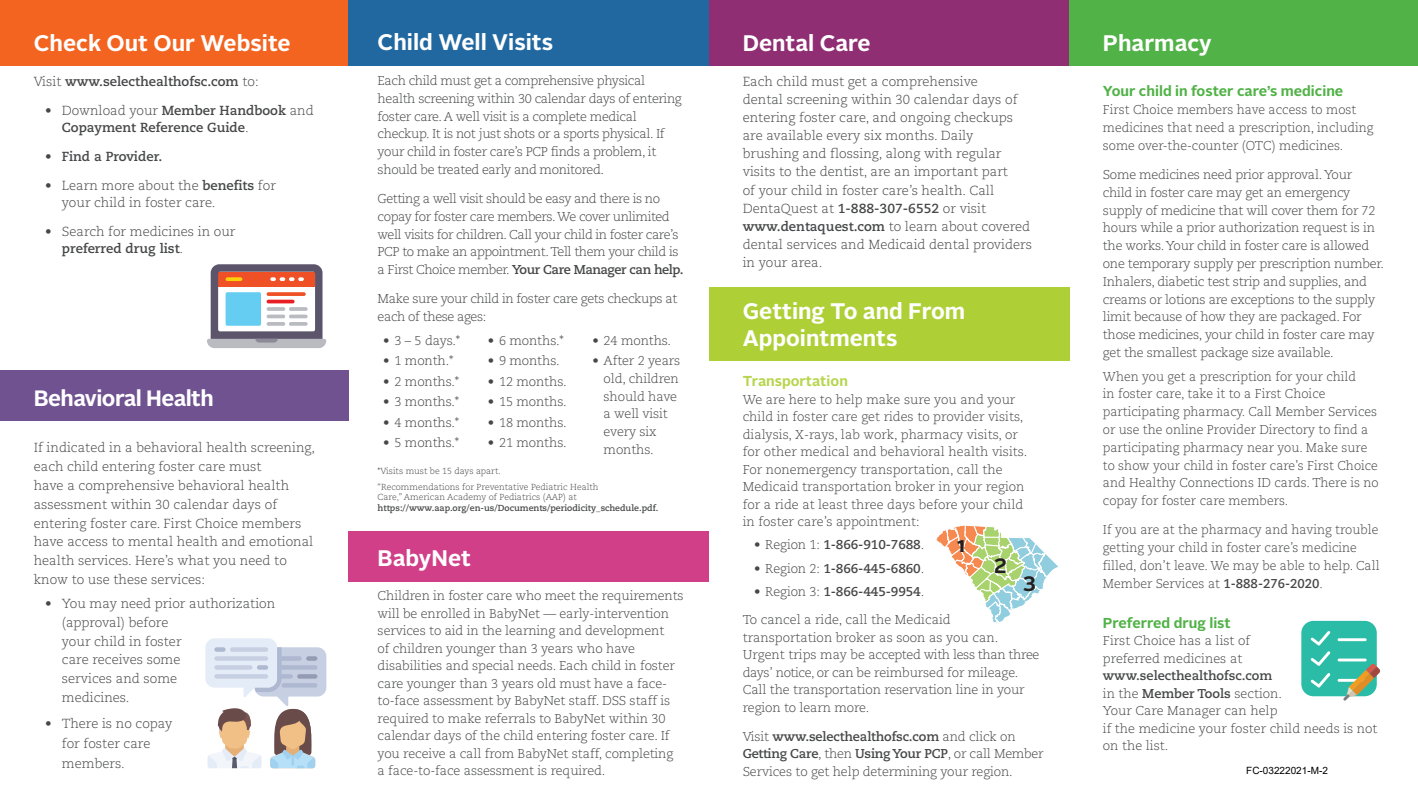
<style>
.page{position:relative;width:1418px;height:810px;background:#fff}
.page>*{position:absolute;margin:0;border:0;box-sizing:border-box;transform-origin:0 0}
.t1{font:700 22.5px/27px "Alright Sans";color:#fff}
.t2{font:700 22.25px "Alright Sans";letter-spacing:-.025em;color:#fff}
.t3{font:700 20.75px "Alright Sans";color:#231f20}
.t4{font:700 14.38px "Alright Sans";color:#51b247}
.t5{font:700 14.38px "Alright Sans";color:#b7d54e}
.t6{font:300 13.12px/18.8px "Caecilia LT Std";color:#464748}
.t7{font:700 13.12px/17.5px "Caecilia LT Std";color:#464748}
.t8{font:300 12.75px/17.5px "Caecilia LT Std";letter-spacing:-.01em;color:#464748}
.t9{font:300 12.75px/17.8px "Caecilia LT Std";letter-spacing:-.03em;color:#464748}
.t10{font:300 12.75px/17.8px "Caecilia LT Std";letter-spacing:-.035em;color:#464748}
.t11{font:700 12.75px "Caecilia LT Std";letter-spacing:-.01em;color:#464748}
.t12{font:10px "Arial";color:#000}
.t13{font:300 8.75px/16.1px "Caecilia LT Std";color:#464748}
.t14{font:700 8.75px "Caecilia LT Std";color:#464748}
.s1{font-weight:300}
.s2{font-weight:700}
</style>
<div class="page">
<div style="left:0;top:0;width:349px;height:65px;background:#f36421"></div>
<div style="left:0;top:370px;width:349px;height:51px;background:#705291"></div>
<div style="left:349px;top:531px;width:360px;height:51px;background:#d03f88"></div>
<div style="left:349px;top:0;width:360px;height:65px;background:#20689f"></div>
<div style="left:709px;top:0;width:360px;height:65px;background:#902e73"></div>
<svg style="left:207px;top:264px;width:119px;height:84px"></svg>
<div style="left:709px;top:287px;width:360px;height:73px;background:#aed036"></div>
<div style="left:1069px;top:0;width:349px;height:65px;background:#51b247"></div>
<svg style="left:936px;top:525px;width:122px;height:98px"></svg>
<svg style="left:205px;top:638px;width:121px;height:130px"></svg>
<div style="left:1301px;top:621px;width:75px;height:75px;background:#2abca7;border-radius:12px"></div>
<hr style="left:1337px;top:638px;width:29px;height:3px;background:#fff">
<hr style="left:1337px;top:659px;width:29px;height:2px;background:#fff">
<hr style="left:1337px;top:679px;width:29px;height:3px;background:#fff">
<svg style="left:1310px;top:631px;width:20px;height:35px"></svg>
<svg style="left:1310px;top:673px;width:20px;height:15px"></svg>
<svg style="left:1343px;top:664px;width:37px;height:37px"></svg>
<h1 class="t1" style="left:34px;top:30px;width:258px">Check Out Our Website</h1>
<p class="t7" style="left:34px;top:73px;width:226px"><span class="s1">Visit</span> www.selecthealthofsc.com <span class="s1">to:</span></p>
<p class="t7" style="left:62px;top:101px;width:253px;text-indent:-17px"><span class="s1">• Download your</span> Member Handbook <span class="s1">and<br></span>Copayment Reference Guide<span class="s1">.</span></p>
<p class="t7" style="left:45px;top:148px;width:119px">• Find a Provider.</p>
<p class="t6" style="left:62px;top:177px;width:215px;line-height:17.5px;text-indent:-17px">• Learn more about the <span class="s2">benefits</span> for your child in foster care.</p>
<p class="t6" style="left:62px;top:223px;width:175px;line-height:17.5px;text-indent:-17px">• Search for medicines in our <span class="s2">preferred drug list</span>.</p>
<h2 class="t2" style="left:34px;top:382px;width:181px">Behavioral Health</h2>
<p class="t6" style="left:34px;top:439px;width:283px">If indicated in a behavioral health screening, each child entering foster care must<br>have a comprehensive behavioral health assessment within 30 calendar days of entering foster care. First Choice members have access to mental health and emotional health services. Here’s what you need to know to use these services:</p>
<p class="t6" style="left:62px;top:595px;width:215px;text-indent:-17px">• You may need prior authorization (approval) before<br>your child in foster<br>care receives some<br>services and some<br>medicines.</p>
<p class="t6" style="left:62px;top:713px;width:112px;line-height:20px;text-indent:-17px">• There is no copay for foster care members.</p>
<h1 class="t1" style="left:378px;top:29px;width:177px">Child Well Visits</h1>
<p class="t9" style="left:378px;top:72px;width:306px">Each child must get a comprehensive physical health screening within 30 calendar days of entering foster care. A well visit is a complete medical checkup. It is not just shots or a sports physical. If your child in foster care’s PCP finds a problem, it should be treated early and monitored.</p>
<p class="t10" style="left:378px;top:190px;width:307px">Getting a well visit should be easy and there is no copay for foster care members. We cover unlimited well visits for children. Call your child in foster care’s PCP to make an appointment. Tell them your child is a First Choice member. <span class="s2">Your Care Manager can help.</span></p>
<p class="t9" style="left:378px;top:290px;width:301px">Make sure your child in foster care gets checkups at each of these ages:</p>
<p class="t8" style="left:383px;top:332px;width:78px">• 3 – 5 days.*</p>
<p class="t8" style="left:383px;top:352px;width:72px">• 1 month.*</p>
<p class="t8" style="left:383px;top:373px;width:77px">• 2 months.*</p>
<p class="t8" style="left:383px;top:393px;width:77px">• 3 months.*</p>
<p class="t8" style="left:383px;top:414px;width:77px">• 4 months.*</p>
<p class="t8" style="left:383px;top:434px;width:77px">• 5 months.*</p>
<p class="t8" style="left:592px;top:332px;width:80px">• 24 months.</p>
<p class="t8" style="left:603px;top:352px;width:78px;text-indent:-11px">• After 2 years old, children should have a well visit every six months.</p>
<p class="t13" style="left:378px;top:463px;width:222px">*Visits must be 15 days apart.<br>“Recommendations for Preventative Pediatric Health</p>
<p class="t13" style="left:378px;top:489px;width:201px">Care,” American Academy of Pediatrics (AAP) at</p>
<p class="t14" style="left:378px;top:503px;width:282px">https://www.aap.org/en-us/Documents/periodicity_schedule.pdf.</p>
<h1 class="t1" style="left:378px;top:545px;width:95px">BabyNet</h1>
<p class="t8" style="left:378px;top:587px;width:308px">Children in foster care who meet the requirements will be enrolled in BabyNet — early-intervention services to aid in the learning and development<br>of children younger than 3 years who have disabilities and special needs. Each child in foster care younger than 3 years old must have a face&shy;to-face assessment by BabyNet staff. DSS staff is required to make referrals to BabyNet within 30 calendar days of the child entering foster care. If you receive a call from BabyNet staff, completing a face-to-face assessment is required.</p>
<p class="t8" style="left:488px;top:332px;width:77px">• 6 months.*</p>
<p class="t8" style="left:488px;top:352px;width:73px">• 9 months.</p>
<p class="t8" style="left:488px;top:373px;width:80px">• 12 months.</p>
<p class="t8" style="left:488px;top:393px;width:80px">• 15 months.</p>
<p class="t8" style="left:488px;top:414px;width:80px">• 18 months.</p>
<p class="t8" style="left:488px;top:434px;width:80px">• 21 months.</p>
<h1 class="t1" style="left:742px;top:30px;width:129px">Dental Care</h1>
<p class="t6" style="left:742px;top:73px;width:291px;line-height:18.1px">Each child must get a comprehensive<br>dental screening within 30 calendar days of entering foster care, and ongoing checkups are available every six months. Daily brushing and flossing, along with regular visits to the dentist, are an important part<br>of your child in foster care’s health. Call DentaQuest at <span class="s2">1-888-307-6552</span> or visit <span class="s2">www.dentaquest.com</span> to learn about covered dental services and Medicaid dental providers in your area.</p>
<h1 class="t1" style="left:742px;top:298px;width:224px">Getting To and From<br>Appointments</h1>
<p class="t5" style="left:742px;top:371px;width:107px">Transportation</p>
<p class="t8" style="left:742px;top:391px;width:286px">We are here to help make sure you and your child in foster care get rides to provider visits, dialysis, X-rays, lab work, pharmacy visits, or for other medical and behavioral health visits.<br>For nonemergency transportation, call the Medicaid transportation broker in your region for a ride at least three days before your child in foster care’s appointment:</p>
<p class="t11" style="left:754px;top:537px;width:172px"><span class="s1">• Region 1:</span> 1-866-910-7688<span class="s1">.</span></p>
<p class="t11" style="left:754px;top:561px;width:172px"><span class="s1">• Region 2:</span> 1-866-445-6860<span class="s1">.</span></p>
<p class="t11" style="left:754px;top:584px;width:172px"><span class="s1">• Region 3:</span> 1-866-445-9954<span class="s1">.</span></p>
<p class="t8" style="left:742px;top:612px;width:298px">To cancel a ride, call the Medicaid transportation broker as soon as you can.<br>Urgent trips may be accepted with less than three days’ notice, or can be reimbursed for mileage.<br>Call the transportation reservation line in your region to learn more.</p>
<p class="t8" style="left:742px;top:728px;width:302px">Visit <span class="s2">www.selecthealthofsc.com</span> and click on<br><span class="s2">Getting Care</span>, then <span class="s2">Using Your PCP</span>, or call Member<br>Services to get help determining your region.</p>
<h3 class="t3" style="left:957px;top:530px;width:10px">1</h3>
<h3 class="t3" style="left:993px;top:551px;width:14px">2</h3>
<h3 class="t3" style="left:1022px;top:569px;width:14px">3</h3>
<h1 class="t1" style="left:1102px;top:30px;width:110px">Pharmacy</h1>
<p class="t4" style="left:1102px;top:81px;width:242px">Your child in foster care’s medicine</p>
<p class="t8" style="left:1102px;top:101px;width:272px">First Choice members have access to most medicines that need a prescription, including some over-the-counter (OTC) medicines.</p>
<p class="t8" style="left:1102px;top:166px;width:282px">Some medicines need prior approval. Your child in foster care may get an emergency supply of medicine that will cover them for 72 hours while a prior authorization request is in the works. Your child in foster care is allowed one temporary supply per prescription number.<br>Inhalers, diabetic test strip and supplies, and creams or lotions are exceptions to the supply limit because of how they are packaged. For those medicines, your child in foster care may get the smallest package size available.</p>
<p class="t8" style="left:1102px;top:368px;width:277px">When you get a prescription for your child<br>in foster care, take it to a First Choice participating pharmacy. Call Member Services or use the online Provider Directory to find a participating pharmacy near you. Make sure to show your child in foster care’s First Choice and Healthy Connections ID cards. There is no copay for foster care members.</p>
<p class="t8" style="left:1102px;top:521px;width:278px">If you are at the pharmacy and having trouble getting your child in foster care’s medicine filled, don’t leave. We may be able to help. Call Member Services at <span class="s2">1-888-276-2020</span>.</p>
<p class="t4" style="left:1102px;top:613px;width:129px">Preferred drug list</p>
<p class="t8" style="left:1102px;top:632px;width:149px">First Choice has a list of preferred medicines at</p>
<p class="t8" style="left:1102px;top:667px;width:276px"><span class="s2">www.selecthealthofsc.com<br></span>in the <span class="s2">Member Tools</span> section.<br>Your Care Manager can help<br>if the medicine your foster child needs is not on the list.</p>
<p class="t12" style="left:1246px;top:763px;width:83px">FC-03222021-M-2</p>
</div>
